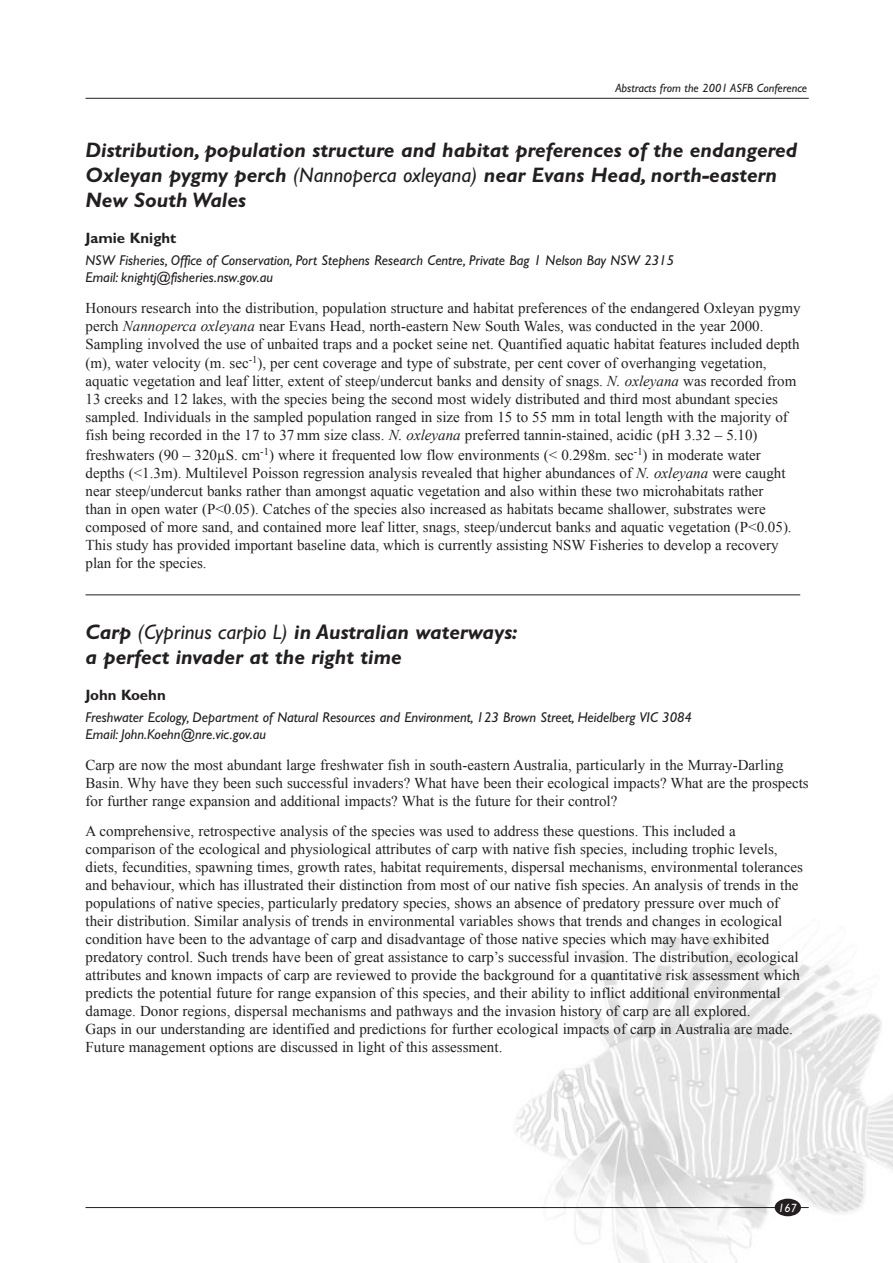
<style>
.page{position:relative;width:893px;height:1263px;background:#fff}
.page>*{position:absolute;margin:0;border:0;box-sizing:border-box;transform-origin:0 0}
.t1{font:italic 700 21px/25.2px "Gill Sans";color:#231f20}
.t2{font:15px/18px "Times New Roman";color:#231f20}
.t3{font:700 15px "Gill Sans";color:#231f20}
.t4{font:italic 14.25px/17.1px "Gill Sans";color:#231f20}
.t5{font:italic 12px "Gill Sans";color:#231f20}
.t6{font:italic 12px "Gill Sans";color:#fff}
.s1{font-weight:400}
.s2{font-style:italic}
</style>
<div class="page">
<img style="left:495px;top:912px;width:397px;height:351px">
<hr style="left:85px;top:98px;width:723px;height:1px;background:#231f20">
<hr style="left:85px;top:594px;width:715px;height:1px;background:#231f20">
<hr style="left:85px;top:1207px;width:723px;height:1px;background:#231f20">
<div style="left:774px;top:1199px;width:27px;height:17px;background:#231f20;border-radius:50%"></div>
<p class="t5" style="left:615px;top:84px;width:193px">Abstracts from the 2001 ASFB Conference</p>
<h1 class="t1" style="left:85px;top:139px;width:713px">Distribution, population structure and habitat preferences of the endangered<br>Oxleyan pygmy perch <span class="s1">(Nannoperca oxleyana)</span> near Evans Head, north-eastern<br>New South Wales</h1>
<p class="t3" style="left:85px;top:233px;width:92px">Jamie Knight</p>
<p class="t4" style="left:85px;top:253px;width:590px">NSW Fisheries, Office of Conservation, Port Stephens Research Centre, Private Bag 1 Nelson Bay NSW 2315<br>Email: knightj@fisheries.nsw.gov.au</p>
<p class="t2" style="left:85px;top:298px;width:716px">Honours research into the distribution, population structure and habitat preferences of the endangered Oxleyan pygmy perch <span class="s2">Nannoperca oxleyana</span> near Evans Head, north-eastern New South Wales, was conducted in the year 2000.<br>Sampling involved the use of unbaited traps and a pocket seine net. Quantified aquatic habitat features included depth</p>
<p class="t2" style="left:85px;top:354px;width:712px">(m), water velocity (m. sec<sup>-1</sup>), per cent coverage and type of substrate, per cent cover of overhanging vegetation, aquatic vegetation and leaf litter, extent of steep/undercut banks and density of snags. <span class="s2">N. oxleyana</span> was recorded from 13 creeks and 12 lakes, with the species being the second most widely distributed and third most abundant species sampled. Individuals in the sampled population ranged in size from 15 to 55 mm in total length with the majority of fish being recorded in the 17 to 37 mm size class. <span class="s2">N. oxleyana</span> preferred tannin-stained, acidic (pH 3.32 ñ 5.10)</p>
<p class="t2" style="left:85px;top:446px;width:707px">freshwaters (90 ñ 320µS. cm<sup>-1</sup>) where it frequented low flow environments (&lt; 0.298m. sec<sup>-1</sup>) in moderate water depths (&lt;1.3m). Multilevel Poisson regression analysis revealed that higher abundances of <span class="s2">N. oxleyana</span> were caught near steep/undercut banks rather than amongst aquatic vegetation and also within these two microhabitats rather than in open water (P&lt;0.05). Catches of the species also increased as habitats became shallower, substrates were composed of more sand, and contained more leaf litter, snags, steep/undercut banks and aquatic vegetation (P&lt;0.05).<br>This study has provided important baseline data, which is currently assisting NSW Fisheries to develop a recovery plan for the species.</p>
<h1 class="t1" style="left:85px;top:622px;width:433px">Carp <span class="s1">(Cyprinus carpio L)</span> in Australian waterways: a perfect invader at the right time</h1>
<p class="t3" style="left:85px;top:690px;width:82px">John Koehn</p>
<p class="t4" style="left:85px;top:710px;width:608px">Freshwater Ecology, Department of Natural Resources and Environment, 123 Brown Street, Heidelberg VIC 3084<br>Email: John.Koehn@nre.vic.gov.au</p>
<p class="t2" style="left:85px;top:756px;width:724px">Carp are now the most abundant large freshwater fish in south-eastern Australia, particularly in the Murray-Darling<br>Basin. Why have they been such successful invaders? What have been their ecological impacts? What are the prospects for further range expansion and additional impacts? What is the future for their control?</p>
<p class="t2" style="left:85px;top:822px;width:718px">A comprehensive, retrospective analysis of the species was used to address these questions. This included a comparison of the ecological and physiological attributes of carp with native fish species, including trophic levels, diets, fecundities, spawning times, growth rates, habitat requirements, dispersal mechanisms, environmental tolerances and behaviour, which has illustrated their distinction from most of our native fish species. An analysis of trends in the populations of native species, particularly predatory species, shows an absence of predatory pressure over much of their distribution. Similar analysis of trends in environmental variables shows that trends and changes in ecological condition have been to the advantage of carp and disadvantage of those native species which may have exhibited predatory control. Such trends have been of great assistance to carpís successful invasion. The distribution, ecological attributes and known impacts of carp are reviewed to provide the background for a quantitative risk assessment which predicts the potential future for range expansion of this species, and their ability to inflict additional environmental damage. Donor regions, dispersal mechanisms and pathways and the invasion history of carp are all explored.<br>Gaps in our understanding are identified and predictions for further ecological impacts of carp in Australia are made.<br>Future management options are discussed in light of this assessment.</p>
<p class="t6" style="left:778px;top:1204px;width:20px">167</p>
</div>
